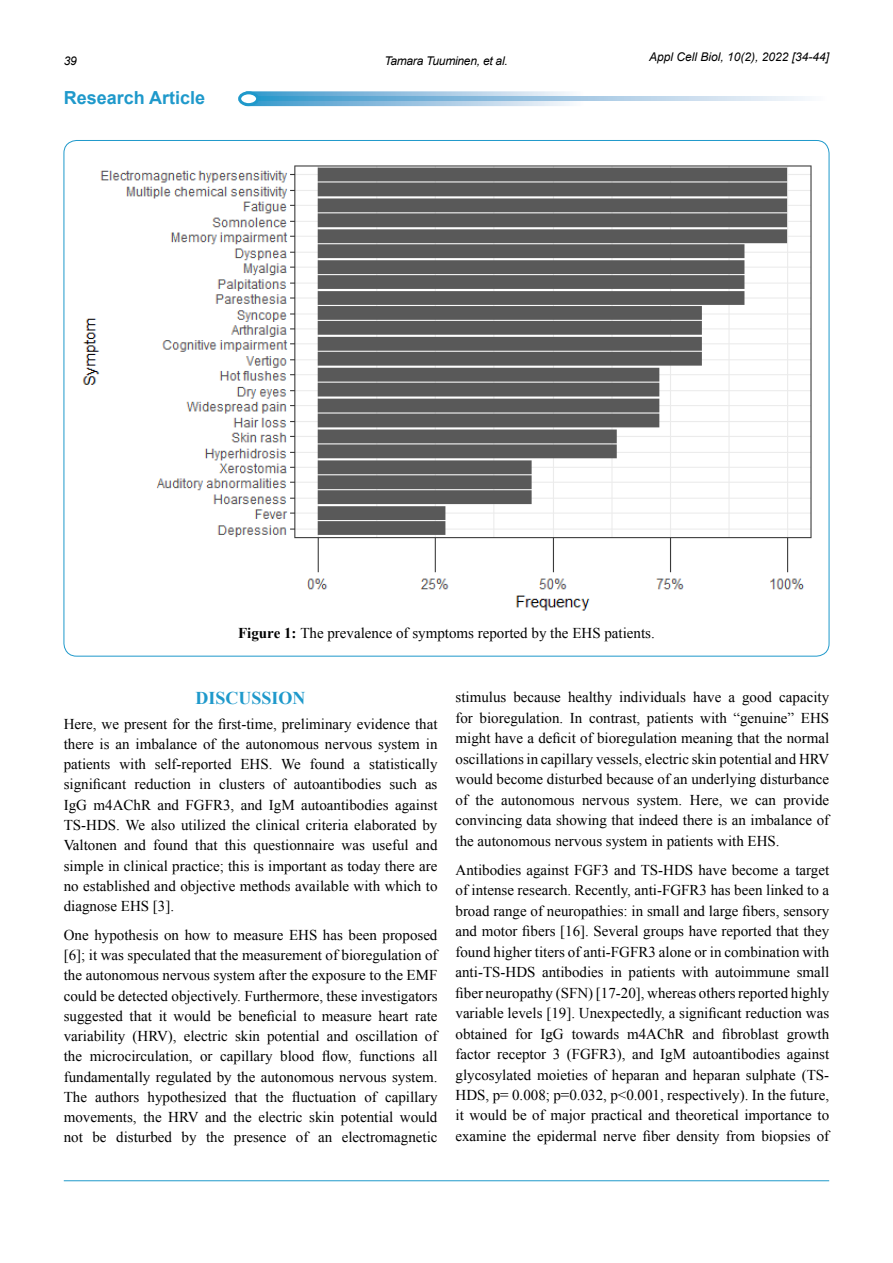
<style>
.page{position:relative;width:893px;height:1263px;background:#fff}
.page>*{position:absolute;margin:0;border:0;box-sizing:border-box;transform-origin:0 0}
.t1{font:700 18px "Arial";color:#1f99cb}
.t2{font:700 18px "Times New Roman";color:#1f99cb}
.t3{font:15px/20.4px "Times New Roman";color:#000;text-align:justify}
.t4{font:italic 12px "Arial";letter-spacing:-.01em;color:#000}
.s1{font-weight:700}
</style>
<div class="page">
<svg style="left:243px;top:91px;width:342px;height:15px;background:#9bc6e2"></svg>
<div style="left:240px;top:93px;width:18px;height:12px;background:#fff;border-radius:50%"></div>
<div style="left:238px;top:91px;width:21px;height:15px;border:3px solid #1f99cb;border-radius:50%"></div>
<svg style="left:259px;top:97px;width:548px;height:4px;background:#94c3e1"></svg>
<hr style="left:64px;top:1180px;width:765px;height:1px;background:#1f99cb">
<img style="left:82px;top:165px;width:730px;height:446px">
<p class="t4" style="left:64px;top:53px;width:15px">39</p>
<p class="t4" style="left:384px;top:53px;width:125px">Tamara Tuuminen, et al.</p>
<p class="t4" style="left:649px;top:49px;width:182px">Appl Cell Biol, 10(2), 2022 [34-44]</p>
<p class="t1" style="left:64px;top:86px;width:143px">Research Article</p>
<p class="t3" style="left:238px;top:623px;width:418px"><span class="s1">FIGURE 1:</span> The prevalence of symptoms reported by the EHS patients.</p>
<p class="t2" style="left:196px;top:686px;width:112px">DISCUSSION</p>
<p class="t3" style="left:64px;top:713px;width:375px">Here, we present for the first-time, preliminary evidence that there is an imbalance of the autonomous nervous system in patients with self-reported EHS. We found a statistically significant reduction in clusters of autoantibodies such as IgG m4AChR and FGFR3, and IgM autoantibodies against TS-HDS. We also utilized the clinical criteria elaborated by Valtonen and found that this questionnaire was useful and simple in clinical practice; this is important as today there are no established and objective methods available with which to diagnose EHS [3].</p>
<p class="t3" style="left:64px;top:924px;width:375px">One hypothesis on how to measure EHS has been proposed [6]; it was speculated that the measurement of bioregulation of the autonomous nervous system after the exposure to the EMF could be detected objectively. Furthermore, these investigators suggested that it would be beneficial to measure heart rate variability (HRV), electric skin potential and oscillation of the microcirculation, or capillary blood flow, functions all fundamentally regulated by the autonomous nervous system.<br>The authors hypothesized that the fluctuation of capillary movements, the HRV and the electric skin potential would not be disturbed by the presence of an electromagnetic</p>
<p class="t3" style="left:455px;top:687px;width:375px">stimulus because healthy individuals have a good capacity for bioregulation. In contrast, patients with “genuine” EHS might have a deficit of bioregulation meaning that the normal oscillations in capillary vessels, electric skin potential and HRV would become disturbed because of an underlying disturbance of the autonomous nervous system. Here, we can provide convincing data showing that indeed there is an imbalance of the autonomous nervous system in patients with EHS.</p>
<p class="t3" style="left:455px;top:859px;width:375px">Antibodies against FGF3 and TS-HDS have become a target of intense research. Recently, anti-FGFR3 has been linked to a broad range of neuropathies: in small and large fibers, sensory and motor fibers [16]. Several groups have reported that they found higher titers of anti-FGFR3 alone or in combination with anti-TS-HDS antibodies in patients with autoimmune small fiber neuropathy (SFN) [17-20], whereas others reported highly variable levels [19]. Unexpectedly, a significant reduction was obtained for IgG towards m4AChR and fibroblast growth factor receptor 3 (FGFR3), and IgM autoantibodies against glycosylated moieties of heparan and heparan sulphate (TS-HDS, p= 0.008; p=0.032, p&lt;0.001, respectively). In the future, it would be of major practical and theoretical importance to examine the epidermal nerve fiber density from biopsies of</p>
</div>
